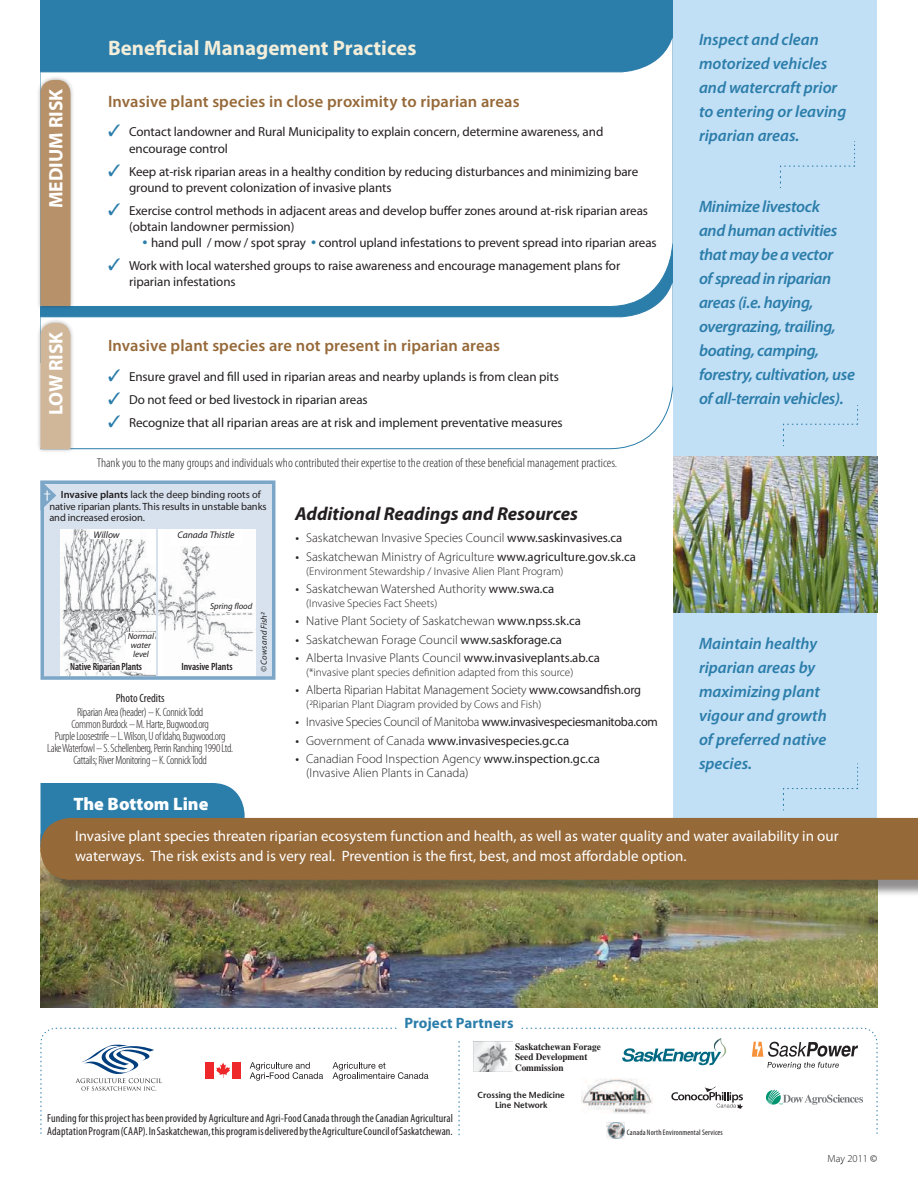
<style>
.page{position:relative;width:918px;height:1188px;background:#fff}
.page>*{position:absolute;margin:0;border:0;box-sizing:border-box;transform-origin:0 0}
.t1{font:700 21px "Myriad Pro";color:#f3eeda}
.t2{font:700 19.5px "Myriad Pro";color:#fff}
.t3{font:italic 700 18.75px "Myriad Pro";color:#231f20}
.t4{font:900 18px "Myriad Pro";color:#fff}
.t5{font:italic 600 16.5px/24px "Myriad Pro";letter-spacing:-.01em;color:#2b7daa}
.t6{font:600 16.5px "Myriad Pro";letter-spacing:.005em;color:#966939}
.t7{font:15px/20.7px "Myriad Pro";color:#fff}
.t8{font:700 15px "Myriad Pro";letter-spacing:.01em;color:#2b7daa}
.t9{font:13.95px "Myriad Pro";color:#fff}
.t10{font:13.05px/16.2px "Myriad Pro";letter-spacing:-.005em;color:#231f20}
.t11{font:300 condensed 12.9px "Myriad Pro";color:#231f20;scale:1.06 1}
.t12{font:300 12.75px/13.8px "Myriad Pro";color:#231f20}
.t13{font:300 12.75px "Myriad Pro";letter-spacing:-.02em;color:#231f20}
.t14{font:12.75px "Myriad Pro";color:#231f20}
.t15{font:300 condensed 12px/12px "Myriad Pro";letter-spacing:-.025em;color:#231f20;text-align:center}
.t16{font:condensed 12px "Myriad Pro";color:#231f20}
.t17{font:condensed 11.55px/12.1px "Myriad Pro";letter-spacing:.015em;color:#231f20}
.t18{font:300 11.25px "Myriad Pro";color:#231f20}
.t19{font:10.5px/11.9px "Myriad Pro";letter-spacing:-.01em;color:#231f20}
.t20{font:600 condensed 10.5px "Myriad Pro";letter-spacing:-.01em;color:#231f20}
.t21{font:300 10.5px "Myriad Pro";color:#231f20}
.t22{font:700 9.75px/10.5px "Times";color:#231f20;scale:.95 1}
.t23{font:italic 9.6px "Myriad Pro";color:#231f20}
.t24{font:italic 8.7px/9.1px "Myriad Pro";color:#231f20;text-align:center}
.t25{font:600 8.7px/10.2px "Stone Sans";color:#231f20;text-align:center;scale:.95 1}
.t26{font:condensed 7.95px "Myriad Pro";letter-spacing:.02em;color:#231f20}
.s1{color:#2b7daa}
.s2{font-size:18px;color:#2b7daa}
.s3{font-weight:600}
.s4{font-weight:400;font-size:13.05px}
.s5{font-weight:400}
.s6{font-size:13.05px}
.s7{font-weight:300}
</style>
<div class="page">
<img style="left:40px;top:880px;width:838px;height:127px">
<div style="left:40px;top:0;width:634px;height:363px;background:#2b7daa"></div>
<svg style="left:40px;top:27px;width:634px;height:245px;fill:#fff"></svg>
<svg style="left:40px;top:272px;width:634px;height:178px;fill:#fff"></svg>
<div style="left:36px;top:75px;width:39px;height:236px;background:#231f20;opacity:.35"></div>
<div style="left:40px;top:80px;width:30px;height:226px;background:#b69169"></div>
<div style="left:36px;top:318px;width:39px;height:136px;background:#231f20;opacity:.35"></div>
<div style="left:40px;top:323px;width:30px;height:126px;background:#d1b79a"></div>
<div style="left:674px;top:0;width:204px;height:828px;background:#c1dff5"></div>
<img style="left:674px;top:456px;width:204px;height:157px">
<div style="left:41px;top:783px;width:204px;height:35px;background:#2b7daa"></div>
<div style="left:43px;top:821px;width:875px;height:76px;background:#231f20;opacity:.5"></div>
<div style="left:40px;top:818px;width:878px;height:62px;background:#966939"></div>
<svg style="left:783px;top:405px;width:75px;height:42px"></svg>
<svg style="left:783px;top:763px;width:75px;height:48px"></svg>
<svg style="left:780px;top:141px;width:75px;height:47px"></svg>
<svg style="left:40px;top:1027px;width:838px;height:112px"></svg>
<svg style="left:40px;top:480px;width:236px;height:200px"></svg>
<img style="left:60px;top:530px;width:95px;height:145px">
<img style="left:158px;top:530px;width:97px;height:145px">
<div style="left:65px;top:657px;width:78px;height:17px;background:#fff;opacity:.85"></div>
<div style="left:178px;top:660px;width:55px;height:11px;background:#fff"></div>
<div style="left:127px;top:633px;width:28px;height:26px;background:#fff"></div>
<div style="left:208px;top:602px;width:47px;height:10px;background:#fff"></div>
<div style="left:90px;top:530px;width:49px;height:9px;background:#fff"></div>
<div style="left:170px;top:529px;width:72px;height:17px;background:#fff"></div>
<svg style="left:41px;top:480px;width:15px;height:30px"></svg>
<h2 class="t2" style="left:43px;top:208px;width:121px;rotate:-90deg">MEDIUM RISK</h2>
<h2 class="t2" style="left:43px;top:415px;width:86px;rotate:-90deg">LOW RISK</h2>
<h1 class="t1" style="left:108px;top:34px;width:310px">Beneficial Management Practices</h1>
<p class="t6" style="left:108px;top:91px;width:413px">Invasive plant species in close proximity to riparian areas</p>
<p class="t10" style="left:129px;top:124px;width:476px;text-indent:-21px"><span class="s1">✓</span> Contact landowner and Rural Municipality to explain concern, determine awareness, and encourage control</p>
<p class="t10" style="left:129px;top:163px;width:511px;text-indent:-21px"><span class="s1">✓</span> Keep at-risk riparian areas in a healthy condition by reducing disturbances and minimizing bare ground to prevent colonization of invasive plants</p>
<p class="t10" style="left:129px;top:202px;width:520px;text-indent:-21px"><span class="s1">✓</span> Exercise control methods in adjacent areas and develop buffer zones around at-risk riparian areas (obtain landowner permission)</p>
<p class="t10" style="left:142px;top:234px;width:516px"><span class="s2">•</span> hand pull / mow / spot spray <span class="s2">•</span> control upland infestations to prevent spread into riparian areas</p>
<p class="t10" style="left:129px;top:257px;width:493px;text-indent:-21px"><span class="s1">✓</span> Work with local watershed groups to raise awareness and encourage management plans for riparian infestations</p>
<p class="t6" style="left:108px;top:335px;width:394px">Invasive plant species are not present in riparian areas</p>
<p class="t10" style="left:108px;top:368px;width:453px"><span class="s1">✓</span> Ensure gravel and fill used in riparian areas and nearby uplands is from clean pits</p>
<p class="t10" style="left:108px;top:391px;width:261px"><span class="s1">✓</span> Do not feed or bed livestock in riparian areas</p>
<p class="t10" style="left:108px;top:414px;width:456px"><span class="s1">✓</span> Recognize that all riparian areas are at risk and implement preventative measures</p>
<p class="t11" style="left:97px;top:456px;width:492px">Thank you to the many groups and individuals who contributed their expertise to the creation of these beneficial management practices.</p>
<p class="t19" style="left:49px;top:488px;width:219px;text-indent:12px"><span class="s3">Invasive plants</span> lack the deep binding roots of native riparian plants. This results in unstable banks and increased erosion.</p>
<p class="t9" style="left:44px;top:487px;width:8px">†</p>
<p class="t23" style="left:94px;top:529px;width:28px">Willow</p>
<p class="t23" style="left:177px;top:529px;width:59px">Canada Thistle</p>
<p class="t24" style="left:128px;top:632px;width:28px">Normal water level</p>
<p class="t24" style="left:210px;top:601px;width:44px">Spring flood</p>
<p class="t20" style="left:70px;top:660px;width:73px">Native Riparian Plants</p>
<p class="t20" style="left:181px;top:660px;width:53px">Invasive Plants</p>
<p class="t24" style="left:259px;top:672px;width:61px;rotate:-90deg">© Cows and Fish2</p>
<p class="t16" style="left:116px;top:691px;width:50px">Photo Credits</p>
<p class="t15" style="left:47px;top:706px;width:187px">Riparian Area (header) – K. Connick Todd<br>Common Burdock – M. Harte, Bugwood.org<br>Purple Loosestrife – L. Wilson, U of Idaho, Bugwood.org Lake Waterfowl – S. Schellenberg, Perrin Ranching 1990 Ltd.<br>Cattails; River Monitoring – K. Connick Todd</p>
<h3 class="t3" style="left:295px;top:502px;width:284px">Additional Readings and Resources</h3>
<p class="t12" style="left:295px;top:531px;width:328px"><span class="s4">•</span> Saskatchewan Invasive Species Council <span class="s5">www.saskinvasives.ca</span></p>
<p class="t12" style="left:295px;top:549px;width:342px"><span class="s4">•</span> Saskatchewan Ministry of Agriculture <span class="s5">www.agriculture.gov.sk.ca</span></p>
<p class="t18" style="left:306px;top:564px;width:259px">(Environment Stewardship / Invasive Alien Plant Program)</p>
<p class="t12" style="left:295px;top:582px;width:261px"><span class="s4">•</span> Saskatchewan Watershed Authority <span class="s5">www.swa.ca</span></p>
<p class="t18" style="left:306px;top:596px;width:133px">(Invasive Species Fact Sheets)</p>
<p class="t12" style="left:295px;top:614px;width:287px"><span class="s4">•</span> Native Plant Society of Saskatchewan <span class="s5">www.npss.sk.ca</span></p>
<p class="t12" style="left:295px;top:632px;width:268px"><span class="s4">•</span> Saskatchewan Forage Council <span class="s5">www.saskforage.ca</span></p>
<p class="t12" style="left:295px;top:651px;width:306px"><span class="s4">•</span> Alberta Invasive Plants Council <span class="s5">www.invasiveplants.ab.ca</span></p>
<p class="t18" style="left:306px;top:665px;width:269px">(*invasive plant species definition adapted from this source)</p>
<p class="t12" style="left:295px;top:683px;width:347px"><span class="s4">•</span> Alberta Riparian Habitat Management Society <span class="s5">www.cowsandfish.org</span></p>
<p class="t18" style="left:306px;top:697px;width:237px">(2Riparian Plant Diagram provided by Cows and Fish)</p>
<p class="t13" style="left:295px;top:714px;width:364px"><span class="s4">•</span> Invasive Species Council of Manitoba <span class="s5">www.invasivespeciesmanitoba.com</span></p>
<p class="t14" style="left:295px;top:733px;width:276px"><span class="s6">•</span> <span class="s7">Government of Canada</span> www.invasivespecies.gc.ca</p>
<p class="t12" style="left:306px;top:752px;width:295px;text-indent:-11px"><span class="s4">•</span> Canadian Food Inspection Agency <span class="s5">www.inspection.gc.ca </span>(Invasive Alien Plants in Canada)</p>
<p class="t5" style="left:699px;top:27px;width:149px">Inspect and clean motorized vehicles and watercraft prior to entering or leaving riparian areas.</p>
<p class="t5" style="left:699px;top:194px;width:157px">Minimize livestock<br>and human activities that may be a vector<br>of spread in riparian areas (i.e. haying, overgrazing, trailing, boating, camping, forestry, cultivation, use of all-terrain vehicles).</p>
<p class="t5" style="left:699px;top:631px;width:129px">Maintain healthy riparian areas by maximizing plant vigour and growth of preferred native species.</p>
<h3 class="t4" style="left:74px;top:792px;width:136px">The Bottom Line</h3>
<p class="t7" style="left:75px;top:825px;width:765px">Invasive plant species threaten riparian ecosystem function and health, as well as water quality and water availability in our waterways. The risk exists and is very real. Prevention is the first, best, and most affordable option.</p>
<p class="t8" style="left:404px;top:1013px;width:111px">Project Partners</p>
<p class="t17" style="left:47px;top:1112px;width:407px">Funding for this project has been provided by Agriculture and Agri-Food Canada through the Canadian Agricultural<br>Adaptation Program (CAAP). In Saskatchewan, this program is delivered by the Agriculture Council of Saskatchewan.</p>
<p class="t22" style="left:515px;top:1041px;width:92px">Saskatchewan Forage<br>Seed Development<br>Commission</p>
<p class="t25" style="left:478px;top:1090px;width:93px">Crossing the Medicine<br>Line Network</p>
<p class="t26" style="left:627px;top:1127px;width:98px">Canada North Environmental Services</p>
<p class="t21" style="left:828px;top:1153px;width:51px">May 2011 <span class="s5">©</span></p>
</div>
